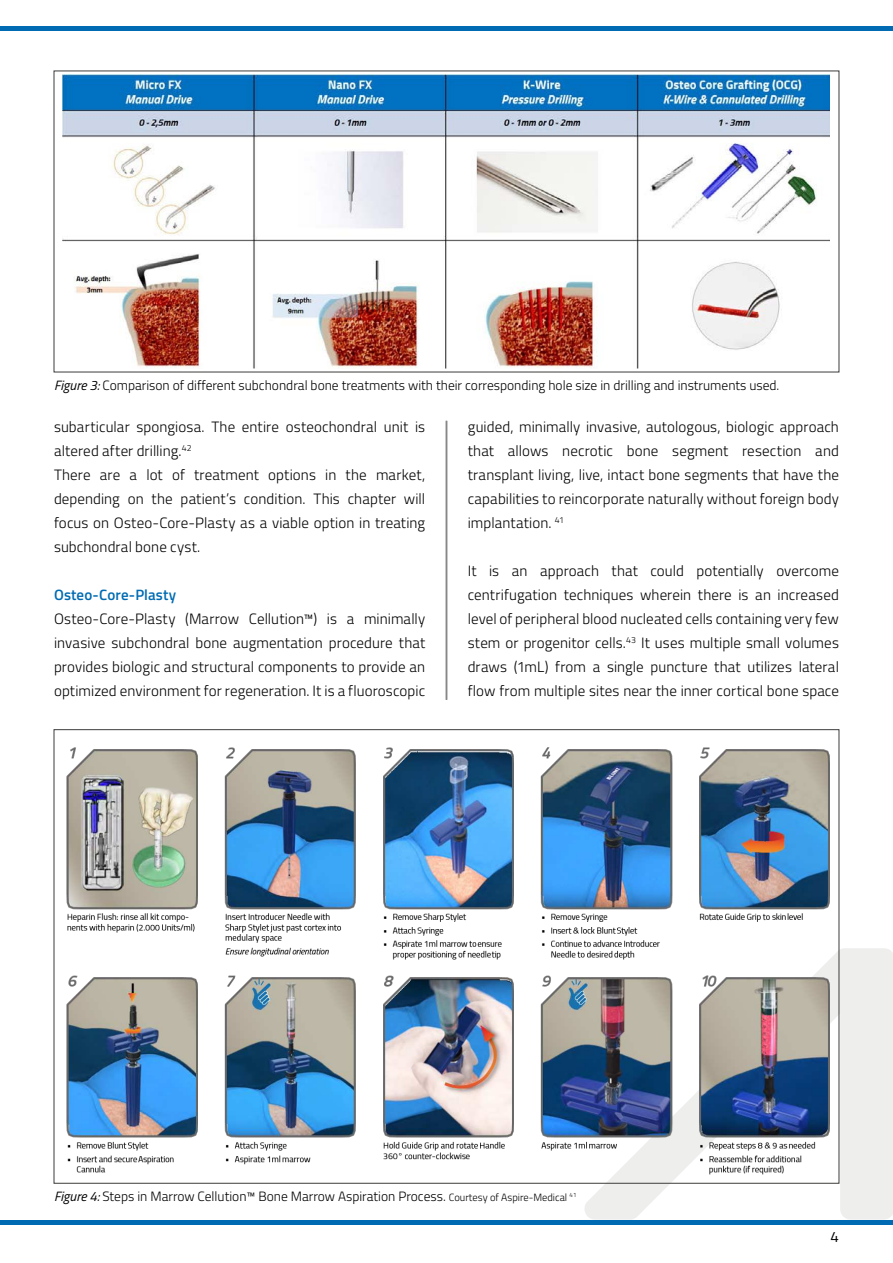
<style>
.page{position:relative;width:893px;height:1263px;background:#fff}
.page>*{position:absolute;margin:0;border:0;box-sizing:border-box;transform-origin:0 0}
.t1{font:300 15px/24px "Titillium";letter-spacing:.005em;color:#000;text-align:justify}
.t2{font:600 15px "Titillium";letter-spacing:.01em;color:#006bb3}
.t3{font:15px "Titillium";color:#000}
.t4{font:300 13.5px "Titillium";color:#000}
.s1{font-weight:400;font-style:italic}
.s2{font-size:10.5px}
</style>
<div class="page">
<svg style="left:584px;top:948px;width:309px;height:271px;fill:#eeeeed"></svg>
<hr style="left:0;top:27px;width:893px;height:4px;background:#006bb3">
<hr style="left:0;top:1220px;width:893px;height:4px;background:#006bb3">
<hr style="left:446px;top:421px;width:1px;height:279px;background:#878786">
<img style="left:66px;top:747px;width:763px;height:433px">
<img style="left:62px;top:75px;width:767px;height:294px">
<p class="t4" style="left:54px;top:380px;width:727px"><span class="s1">Figure 3:</span> Comparison of different subchondral bone treatments with their corresponding hole size in drilling and instruments used.</p>
<p class="t1" style="left:54px;top:416px;width:373px;text-align:left">subarticular spongiosa. The entire osteochondral unit is altered after drilling.<sup>42<br></sup>There are a lot of treatment options in the market, depending on the patient’s condition. This chapter will focus on Osteo-Core-Plasty as a viable option in treating subchondral bone cyst.</p>
<p class="t2" style="left:54px;top:589px;width:124px">Osteo-Core-Plasty</p>
<p class="t1" style="left:54px;top:608px;width:373px">Osteo-Core-Plasty (Marrow Cellution™) is a minimally invasive subchondral bone augmentation procedure that provides biologic and structural components to provide an optimized environment for regeneration. It is a fluoroscopic</p>
<p class="t1" style="left:468px;top:416px;width:373px">guided, minimally invasive, autologous, biologic approach that allows necrotic bone segment resection and transplant living, live, intact bone segments that have the capabilities to reincorporate naturally without foreign body implantation. <sup>41</sup></p>
<p class="t1" style="left:468px;top:560px;width:373px">It is an approach that could potentially overcome centrifugation techniques wherein there is an increased level of peripheral blood nucleated cells containing very few stem or progenitor cells.<sup>43</sup> It uses multiple small volumes draws (1mL) from a single puncture that utilizes lateral flow from multiple sites near the inner cortical bone space</p>
<p class="t4" style="left:54px;top:1191px;width:524px"><span class="s1">Figure 4:</span> Steps in Marrow Cellution™ Bone Marrow Aspiration Process. <span class="s2">Courtesy of Aspire-Medical</span> <sup>41</sup></p>
<p class="t3" style="left:831px;top:1230px;width:10px">4</p>
</div>
